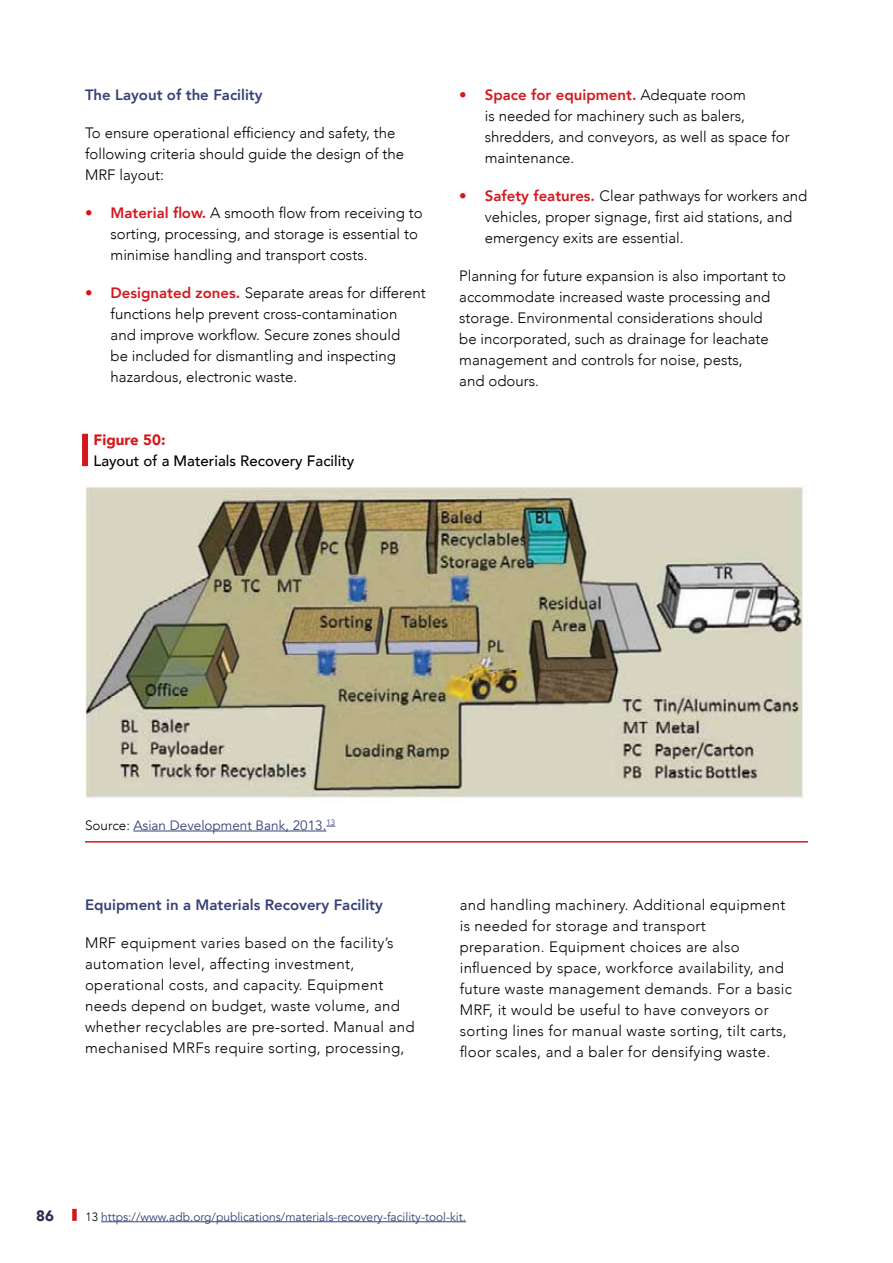
<style>
.page{position:relative;width:893px;height:1263px;background:#fff}
.page>*{position:absolute;margin:0;border:0;box-sizing:border-box;transform-origin:0 0}
.t1{font:300 15px/21px "Avenir";color:#000}
.t2{font:300 15px/21px "Avenir";letter-spacing:.02em;color:#000}
.t3{font:800 15px "Avenir";color:#374178}
.t4{font:500 15px "Avenir";color:#000}
.t5{font:900 15px "Avenir";color:#d3181d}
.t6{font:900 15px "Avenir";color:#2a2e4a}
.t7{font:13.5px "Avenir";color:#374178}
.t8{font:12px "Avenir";color:#374178}
.s1{font-weight:800;color:#d3181d}
.s2{font-weight:300;color:#000}
</style>
<div class="page">
<div style="left:82px;top:434px;width:6px;height:32px;background:#d3181d"></div>
<img style="left:85px;top:485px;width:719px;height:313px">
<hr style="left:133px;top:831px;width:193px;height:1px;background:#374178">
<hr style="left:101px;top:1221px;width:365px;height:1px;background:#374178">
<div style="left:72px;top:1209px;width:5px;height:12px;background:#d3181d"></div>
<hr style="left:85px;top:841px;width:723px;height:1px;background:#d3181d">
<p class="t3" style="left:85px;top:83px;width:179px">The Layout of the Facility</p>
<p class="t1" style="left:85px;top:122px;width:321px">To ensure operational efficiency and safety, the following criteria should guide the design of the<br>MRF layout:</p>
<p class="t1" style="left:111px;top:202px;width:314px;text-indent:-26px"><span class="s1">• Material flow.</span> A smooth flow from receiving to sorting, processing, and storage is essential to minimise handling and transport costs.</p>
<p class="t1" style="left:111px;top:282px;width:317px;text-indent:-26px"><span class="s1">• Designated zones.</span> Separate areas for different functions help prevent cross-contamination and improve workflow. Secure zones should<br>be included for dismantling and inspecting hazardous, electronic waste.</p>
<p class="t5" style="left:94px;top:426px;width:73px">Figure 50:</p>
<p class="t4" style="left:94px;top:447px;width:262px">Layout of a Materials Recovery Facility</p>
<p class="t1" style="left:485px;top:84px;width:306px;text-indent:-26px"><span class="s1">• Space for equipment.</span> Adequate room<br>is needed for machinery such as balers, shredders, and conveyors, as well as space for maintenance.</p>
<p class="t1" style="left:485px;top:185px;width:324px;text-indent:-26px"><span class="s1">• Safety features.</span> Clear pathways for workers and vehicles, proper signage, first aid stations, and emergency exits are essential.</p>
<p class="t1" style="left:459px;top:265px;width:328px">Planning for future expansion is also important to accommodate increased waste processing and storage. Environmental considerations should<br>be incorporated, such as drainage for leachate management and controls for noise, pests,<br>and odours.</p>
<p class="t7" style="left:85px;top:817px;width:252px"><span class="s2">Source:</span> Asian Development Bank, 2013.<sup>13</sup></p>
<p class="t3" style="left:85px;top:893px;width:299px">Equipment in a Materials Recovery Facility</p>
<p class="t2" style="left:85px;top:932px;width:331px">MRF equipment varies based on the facility’s automation level, affecting investment, operational costs, and capacity. Equipment needs depend on budget, waste volume, and whether recyclables are pre-sorted. Manual and mechanised MRFs require sorting, processing,</p>
<p class="t2" style="left:460px;top:894px;width:334px">and handling machinery. Additional equipment is needed for storage and transport preparation. Equipment choices are also influenced by space, workforce availability, and future waste management demands. For a basic MRF, it would be useful to have conveyors or sorting lines for manual waste sorting, tilt carts, floor scales, and a baler for densifying waste.</p>
<p class="t6" style="left:36px;top:1203px;width:19px">86</p>
<p class="t8" style="left:86px;top:1209px;width:382px"><span class="s2">13</span> https://www.adb.org/publications/materials-recovery-facility-tool-kit.</p>
</div>
